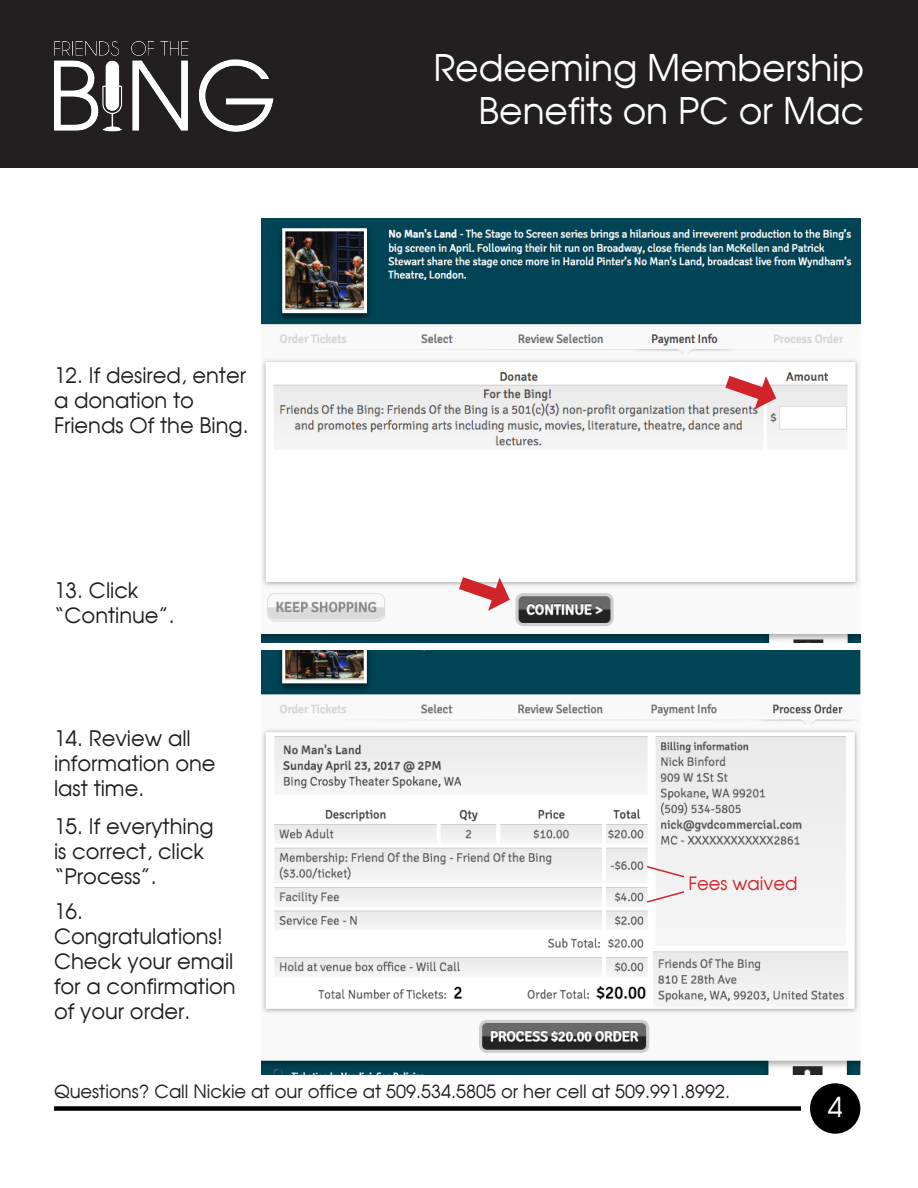
<style>
.page{position:relative;width:918px;height:1188px;background:#fff}
.page>*{position:absolute;margin:0;border:0;box-sizing:border-box;transform-origin:0 0}
.t1{font:36px/43.2px "Avalon Plain";color:#fff;text-align:right}
.t2{font:27px "Avalon Plain";color:#fff}
.t3{font:21px/25.2px "Avalon Plain";color:#231f20}
.t4{font:18px "Avalon Plain";color:#231f20}
.t5{font:18px "Avalon Plain";color:#d1232a}
</style>
<div class="page">
<div style="left:0;top:0;width:918px;height:167px;background:#231f20"></div>
<img style="left:21px;top:41px;width:329px;height:127px">
<div style="left:54px;top:1106px;width:747px;height:5px;background:#000"></div>
<div style="left:810px;top:1083px;width:50px;height:51px;background:#000;border-radius:50%"></div>
<img style="left:261px;top:219px;width:599px;height:424px">
<img style="left:261px;top:651px;width:599px;height:424px">
<svg style="left:725px;top:376px;width:51px;height:34px"></svg>
<svg style="left:459px;top:577px;width:51px;height:34px"></svg>
<svg style="left:645px;top:865px;width:41px;height:14px"></svg>
<svg style="left:645px;top:890px;width:41px;height:14px"></svg>
<p class="t3" style="left:54px;top:362px;width:196px">12. If desired, enter a donation to<br>Friends Of the Bing.</p>
<p class="t3" style="left:54px;top:577px;width:122px">13. Click “Continue”.</p>
<p class="t3" style="left:54px;top:725px;width:163px">14. Review all information one last time.</p>
<p class="t3" style="left:54px;top:813px;width:161px">15. If everything is correct, click “Process”.</p>
<p class="t3" style="left:54px;top:898px;width:183px">16.<br>Congratulations!<br>Check your email for a confirmation of your order.</p>
<p class="t1" style="left:433px;top:46px;width:432px">Redeeming Membership<br>Benefits on PC or Mac</p>
<p class="t5" style="left:688px;top:873px;width:110px">Fees waived</p>
<p class="t4" style="left:54px;top:1080px;width:678px">Questions? Call Nickie at our office at 509.534.5805 or her cell at 509.991.8992.</p>
<p class="t2" style="left:828px;top:1091px;width:16px">4</p>
</div>
